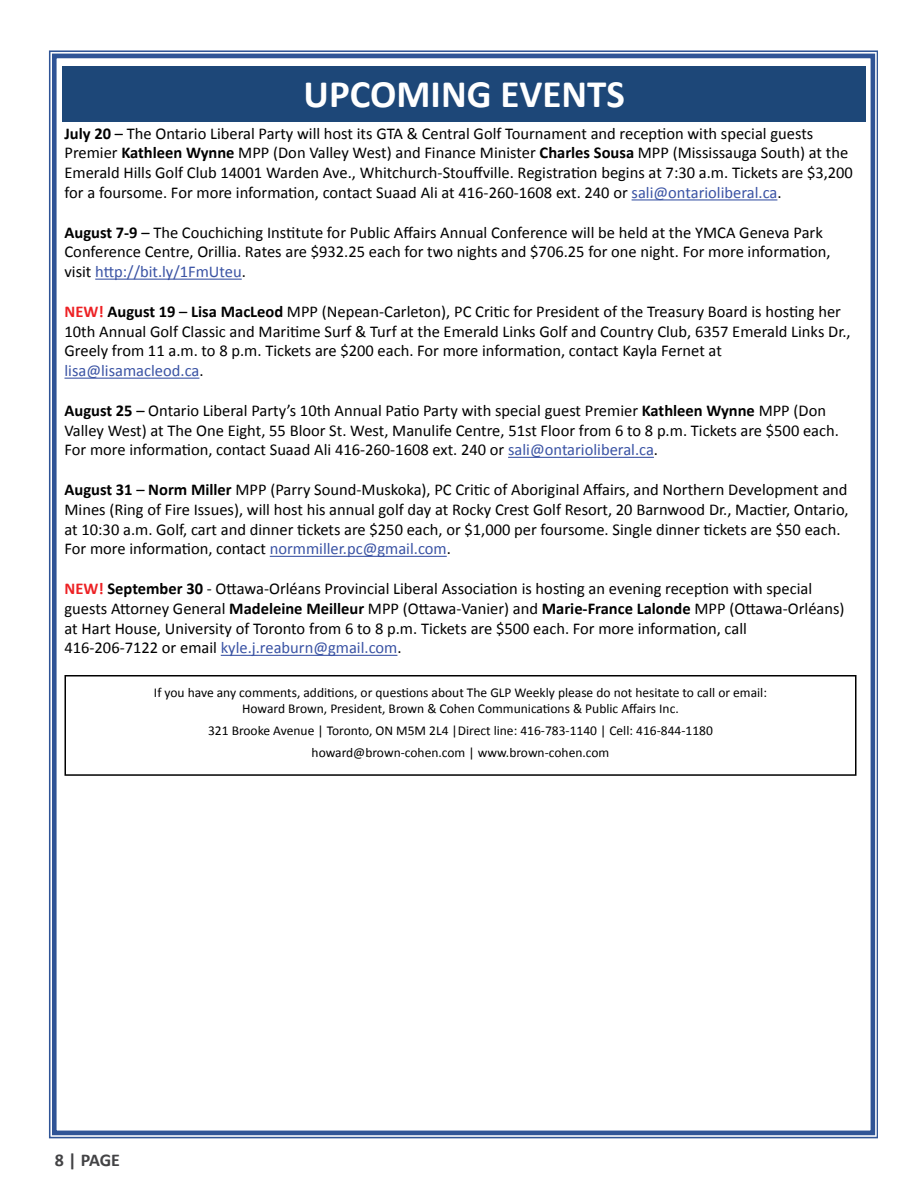
<style>
.page{position:relative;width:918px;height:1188px;background:#fff}
.page>*{position:absolute;margin:0;border:0;box-sizing:border-box;transform-origin:0 0}
.t1{font:700 39px "Calibri";color:#fff}
.t2{font:700 18px "Calibri";color:#434345}
.t3{font:16.5px/19.8px "Calibri";color:#000}
.t4{font:13.5px/16.2px "Calibri";color:#000;text-align:center}
.s1{font-weight:700}
.s2{color:#3a53a4}
.s3{font-weight:700;color:#ed2124}
</style>
<div class="page">
<div style="left:52px;top:54px;width:823px;height:1081px;border:5px solid #2f5496"></div>
<hr style="left:632px;top:199px;width:145px;height:1px;background:#3a53a4">
<hr style="left:95px;top:279px;width:147px;height:1px;background:#3a53a4">
<hr style="left:64px;top:378px;width:135px;height:1px;background:#3a53a4">
<hr style="left:508px;top:457px;width:146px;height:1px;background:#3a53a4">
<hr style="left:270px;top:556px;width:177px;height:1px;background:#3a53a4">
<hr style="left:221px;top:655px;width:176px;height:1px;background:#3a53a4">
<div style="left:62px;top:66px;width:803px;height:56px;background:#1d4778"></div>
<div style="left:64px;top:675px;width:792px;height:101px;border:2px solid #000"></div>
<h1 class="t1" style="left:304px;top:69px;width:323px">UPCOMING EVENTS</h1>
<p class="t3" style="left:64px;top:123px;width:790px"><span class="s1">July 20</span> – The Ontario Liberal Party will host its GTA &amp; Central Golf Tournament and reception with special guests Premier <span class="s1">Kathleen Wynne</span> MPP (Don Valley West) and Finance Minister <span class="s1">Charles Sousa</span> MPP (Mississauga South) at the Emerald Hills Golf Club 14001 Warden Ave., Whitchurch-Stouffville. Registration begins at 7:30 a.m. Tickets are $3,200 for a foursome. For more information, contact Suaad Ali at 416-260-1608 ext. 240 or <span class="s2">sali@ontarioliberal.ca</span>.</p>
<p class="t3" style="left:65px;top:222px;width:768px"><span class="s1">August 7-9</span> – The Couchiching Institute for Public Affairs Annual Conference will be held at the YMCA Geneva Park<br>Conference Centre, Orillia. Rates are $932.25 each for two nights and $706.25 for one night. For more information, visit <span class="s2">http://bit.ly/1FmUteu</span>.</p>
<p class="t3" style="left:65px;top:302px;width:788px"><span class="s3">NEW!</span> <span class="s1">August 19</span> – <span class="s1">Lisa MacLeod</span> MPP (Nepean-Carleton), PC Critic for President of the Treasury Board is hosting her 10th Annual Golf Classic and Maritime Surf &amp; Turf at the Emerald Links Golf and Country Club, 6357 Emerald Links Dr., Greely from 11 a.m. to 8 p.m. Tickets are $200 each. For more information, contact Kayla Fernet at <span class="s2">lisa@lisamacleod.ca</span>.</p>
<p class="t3" style="left:65px;top:401px;width:776px"><span class="s1">August 25</span> – Ontario Liberal Party’s 10th Annual Patio Party with special guest Premier <span class="s1">Kathleen Wynne</span> MPP (Don<br>Valley West) at The One Eight, 55 Bloor St. West, Manulife Centre, 51st Floor from 6 to 8 p.m. Tickets are $500 each.<br>For more information, contact Suaad Ali 416-260-1608 ext. 240 or <span class="s2">sali@ontarioliberal.ca</span>.</p>
<p class="t3" style="left:65px;top:480px;width:786px"><span class="s1">August 31</span> – <span class="s1">Norm Miller</span> MPP (Parry Sound-Muskoka), PC Critic of Aboriginal Affairs, and Northern Development and Mines (Ring of Fire Issues), will host his annual golf day at Rocky Crest Golf Resort, 20 Barnwood Dr., Mactier, Ontario, at 10:30 a.m. Golf, cart and dinner tickets are $250 each, or $1,000 per foursome. Single dinner tickets are $50 each.<br>For more information, contact <span class="s2">normmiller.pc@gmail.com</span>.</p>
<p class="t3" style="left:64px;top:579px;width:782px"><span class="s3">NEW!</span> <span class="s1">September 30</span> - Ottawa-Orléans Provincial Liberal Association is hosting an evening reception with special guests Attorney General <span class="s1">Madeleine Meilleur</span> MPP (Ottawa-Vanier) and <span class="s1">Marie-France Lalonde</span> MPP (Ottawa-Orléans) at Hart House, University of Toronto from 6 to 8 p.m. Tickets are $500 each. For more information, call 416-206-7122 or email <span class="s2">kyle.j.reaburn@gmail.com</span>.</p>
<p class="t4" style="left:154px;top:685px;width:615px">If you have any comments, additions, or questions about The GLP Weekly please do not hesitate to call or email:<br>Howard Brown, President, Brown &amp; Cohen Communications &amp; Public Affairs Inc.</p>
<p class="t4" style="left:208px;top:720px;width:506px;line-height:21.6px">321 Brooke Avenue | Toronto, ON M5M 2L4 |Direct line: 416-783-1140 | Cell: 416-844-1180 howard@brown-cohen.com | www.brown-cohen.com</p>
<p class="t2" style="left:55px;top:1148px;width:67px">8 | PAGE</p>
</div>
